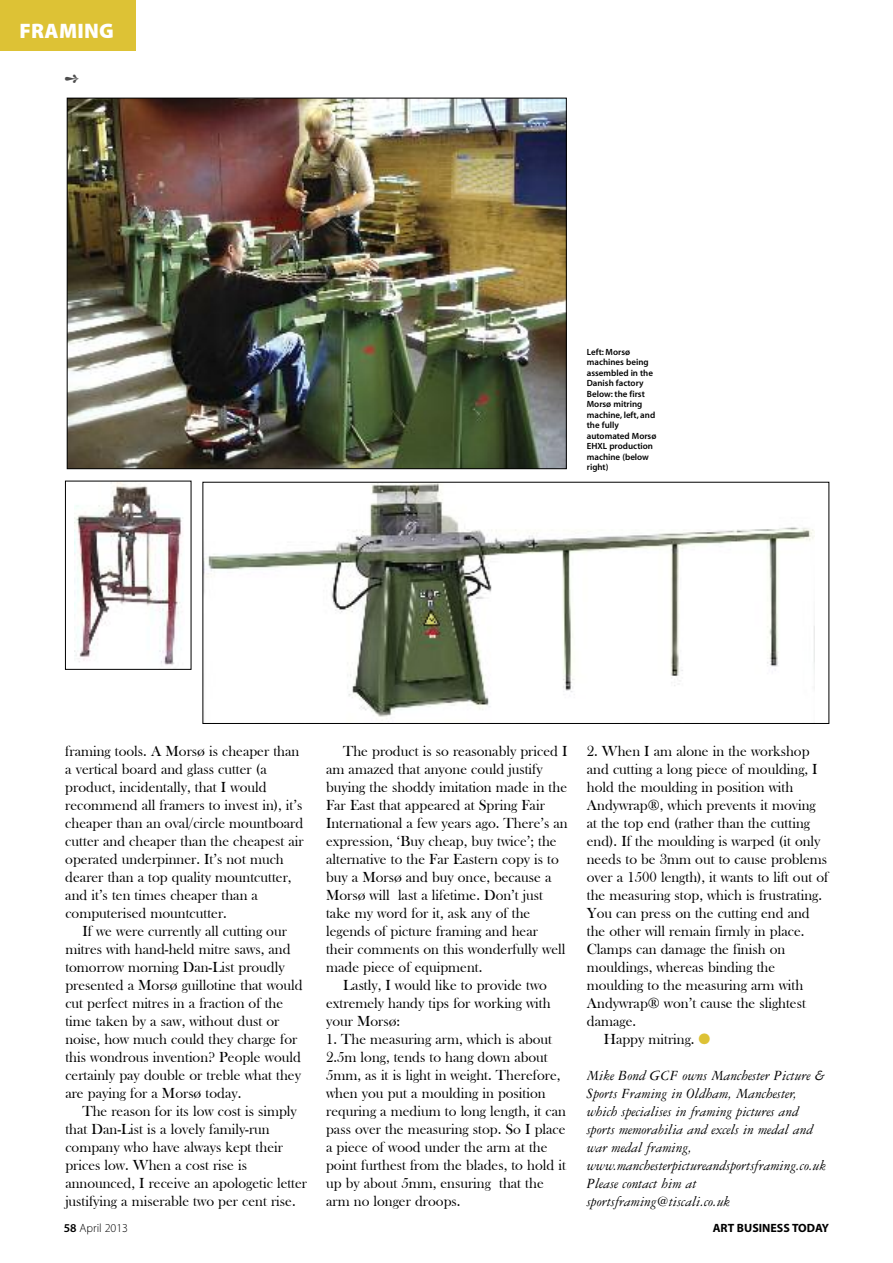
<style>
.page{position:relative;width:893px;height:1263px;background:#fff}
.page>*{position:absolute;margin:0;border:0;box-sizing:border-box;transform-origin:0 0}
.t1{font:21px "Myriad MM 830 wt 300 wd";letter-spacing:.01em;color:#fff}
.t2{font:15px/18px "Bask Old Face";color:#000}
.t3{font:italic 15px/18px "Garamond Three";color:#000}
.t4{font:12px "Myriad MM 700 wt 600 wd";color:#000}
.t5{font:12px "Myriad MM 215 wt 600 wd";color:#000}
.t6{font:9px/10.5px "Myriad MM 565 wt 600 wd";color:#000}
.s1{color:#ddc235}
.s2{font-family:"Myriad MM 565 wt 600 wd"}
</style>
<div class="page">
<div style="left:0;top:0;width:136px;height:51px;background:#ddc235"></div>
<img style="left:69px;top:100px;width:496px;height:367px">
<img style="left:206px;top:484px;width:608px;height:235px">
<div style="left:203px;top:482px;width:626px;height:242px;border:1px solid #000"></div>
<img style="left:75px;top:483px;width:108px;height:182px">
<div style="left:65px;top:481px;width:126px;height:189px;border:1px solid #000"></div>
<h1 class="t1" style="left:19px;top:23px;width:96px">FRAMING</h1>
<p class="t6" style="left:587px;top:347px;width:71px">Left: Morsø machines being assembled in the<br>Danish factory<br>Below: the first<br>Morsø mitring machine, left, and the fully automated Morsø<br>EHXL production machine (below right)</p>
<p class="t2" style="left:65px;top:743px;width:240px">framing tools. A Morsø is cheaper than a vertical board and glass cutter (a product, incidentally, that I would recommend all framers to invest in), it’s cheaper than an oval/circle mountboard cutter and cheaper than the cheapest air operated underpinner. It’s not much dearer than a top quality mountcutter, and it’s ten times cheaper than a computerised mountcutter.</p>
<p class="t2" style="left:65px;top:923px;width:239px;text-indent:17px">If we were currently all cutting our mitres with hand-held mitre saws, and tomorrow morning Dan-List proudly presented a Morsø guillotine that would cut perfect mitres in a fraction of the time taken by a saw, without dust or noise, how much could they charge for this wondrous invention? People would certainly pay double or treble what they are paying for a Morsø today.</p>
<p class="t2" style="left:65px;top:1103px;width:243px;text-indent:17px">The reason for its low cost is simply that Dan-List is a lovely family-run company who have always kept their prices low. When a cost rise is announced, I receive an apologetic letter justifying a miserable two per cent rise.</p>
<p class="t2" style="left:326px;top:743px;width:243px;text-indent:17px">The product is so reasonably priced I am amazed that anyone could justify buying the shoddy imitation made in the Far East that appeared at Spring Fair International a few years ago. There’s an expression, ‘Buy cheap, buy twice’; the alternative to the Far Eastern copy is to buy a Morsø and buy once, because a Morsø will last a lifetime. Don’t just take my word for it, ask any of the legends of picture framing and hear their comments on this wonderfully well made piece of equipment.</p>
<p class="t2" style="left:326px;top:977px;width:226px;text-indent:17px">Lastly, I would like to provide two extremely handy tips for working with your Morsø:</p>
<p class="t2" style="left:326px;top:1031px;width:241px">1. The measuring arm, which is about 2.5m long, tends to hang down about 5mm, as it is light in weight. Therefore, when you put a moulding in position requring a medium to long length, it can pass over the measuring stop. So I place a piece of wood under the arm at the point furthest from the blades, to hold it up by about 5mm, ensuring that the arm no longer droops.</p>
<p class="t2" style="left:587px;top:743px;width:224px">2. When I am alone in the workshop</p>
<p class="t2" style="left:587px;top:761px;width:232px">and cutting a long piece of moulding, I</p>
<p class="t2" style="left:587px;top:779px;width:208px">hold the moulding in position with</p>
<p class="t2" style="left:587px;top:797px;width:230px">Andywrap®, which prevents it moving</p>
<p class="t2" style="left:587px;top:815px;width:225px">at the top end (rather than the cutting</p>
<p class="t2" style="left:587px;top:833px;width:235px">end). If the moulding is warped (it only</p>
<p class="t2" style="left:587px;top:851px;width:242px">needs to be 3mm out to cause problems</p>
<p class="t2" style="left:587px;top:869px;width:243px">over a 1500 length), it wants to lift out of</p>
<p class="t2" style="left:587px;top:887px;width:237px">the measuring stop, which is frustrating.</p>
<p class="t2" style="left:587px;top:905px;width:224px">You can press on the cutting end and</p>
<p class="t2" style="left:587px;top:923px;width:219px">the other will remain firmly in place.</p>
<p class="t2" style="left:587px;top:941px;width:200px">Clamps can damage the finish on</p>
<p class="t2" style="left:587px;top:959px;width:190px">mouldings, whereas binding the</p>
<p class="t2" style="left:587px;top:977px;width:218px">moulding to the measuring arm with</p>
<p class="t2" style="left:587px;top:995px;width:221px">Andywrap® won’t cause the slightest</p>
<p class="t2" style="left:587px;top:1013px;width:51px">damage.</p>
<p class="t2" style="left:604px;top:1031px;width:108px">Happy mitring. <span class="s1">●</span></p>
<p class="t3" style="left:587px;top:1068px;width:241px">Mike Bond GCF owns Manchester Picture &amp; Sports Framing in Oldham, Manchester, which specialises in framing pictures and sports memorabilia and excels in medal and war medal framing, www.manchesterpictureandsportsframing.co.uk Please contact him at sportsframing@tiscali.co.uk</p>
<p class="t5" style="left:64px;top:1224px;width:66px"><span class="s2">58</span> April 2013</p>
<p class="t4" style="left:713px;top:1224px;width:118px">ART BUSINESS TODAY</p>
</div>
